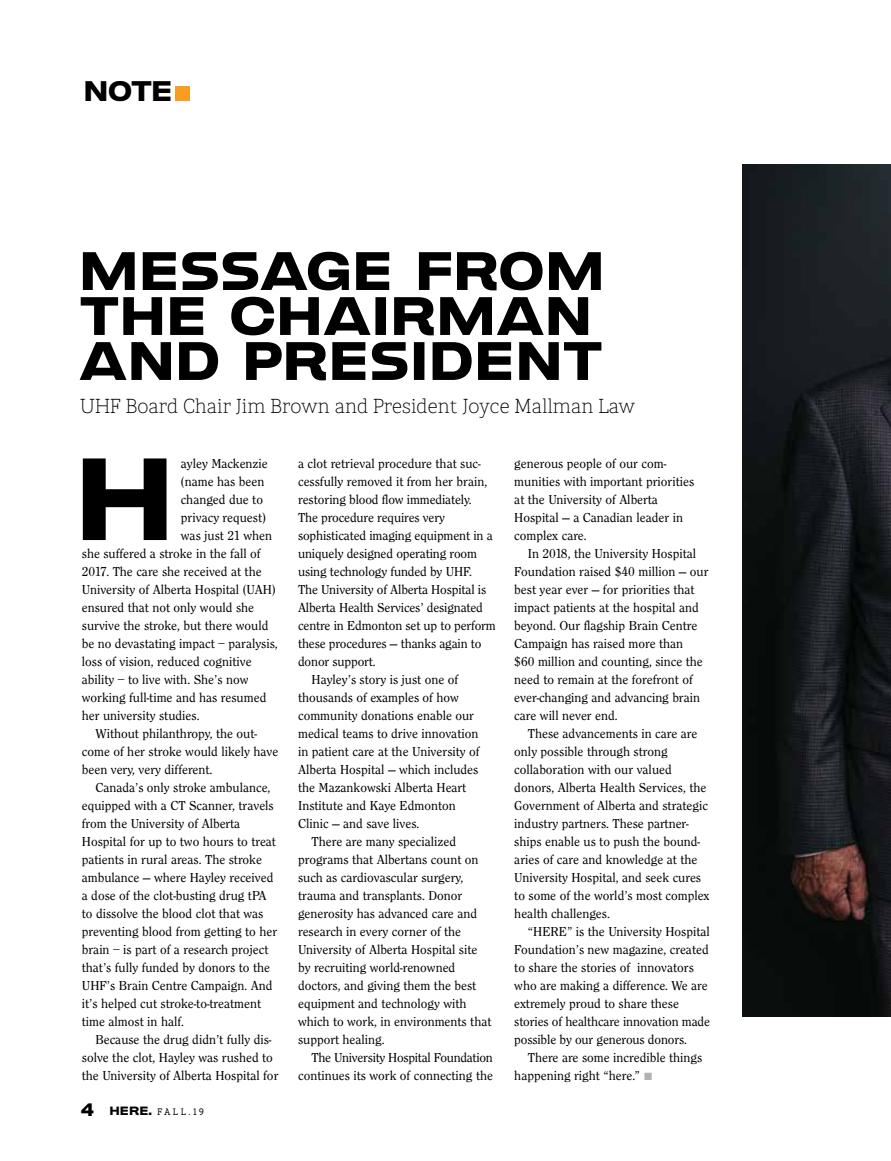
<style>
.page{position:relative;width:891px;height:1161px;background:#fff}
.page>*{position:absolute;margin:0;border:0;box-sizing:border-box;transform-origin:0 0}
.t1{font:900 expanded 116.55px "Burt";color:#000}
.t2{font:900 expanded 72.6px "Burt";color:#f99c24}
.t3{font:900 expanded 54px/45px "Burt";color:#000}
.t4{font:900 expanded 36px "Burt";color:#b1b3b3}
.t5{font:900 expanded 28.35px "Burt";color:#000}
.t6{font:200 19.5px "Brava Slab";color:#000}
.t7{font:900 expanded 18px "Burt";color:#000}
.t8{font:13.5px/18px "Clearface";color:#000}
.t9{font:13.5px "Clearface";letter-spacing:-.02em;color:#000}
.t10{font:9px "Brava Slab";letter-spacing:.25em;color:#000}
.s1{font-family:"Burt";font-weight:900;font-stretch:expanded;font-size:12px}
</style>
<div class="page">
<img style="left:742px;top:165px;width:149px;height:852px">
<h3 class="t5" style="left:84px;top:70px;width:91px">NOTE</h3>
<h2 class="t2" style="left:172px;top:23px;width:23px">.</h2>
<h3 class="t3" style="left:79px;top:246px;width:528px">MESSAGE FROM<br>THE CHAIRMAN<br>AND PRESIDENT</h3>
<h3 class="t6" style="left:80px;top:393px;width:557px">UHF Board Chair Jim Brown and President Joyce Mallman Law</h3>
<p class="t8" style="left:181px;top:456px;width:88px">ayley Mackenzie</p>
<p class="t8" style="left:181px;top:474px;width:85px">(name has been</p>
<p class="t8" style="left:181px;top:492px;width:84px">changed due to</p>
<p class="t8" style="left:181px;top:510px;width:87px">privacy request)</p>
<p class="t8" style="left:181px;top:528px;width:93px">was just 21 when</p>
<p class="t8" style="left:82px;top:546px;width:180px">she suffered a stroke in the fall of</p>
<p class="t8" style="left:82px;top:564px;width:181px">2017. The care she received at the</p>
<p class="t8" style="left:82px;top:582px;width:195px">University of Alberta Hospital (UAH)</p>
<p class="t8" style="left:82px;top:600px;width:174px">ensured that not only would she</p>
<p class="t8" style="left:82px;top:618px;width:188px">survive the stroke, but there would</p>
<p class="t8" style="left:82px;top:636px;width:198px">be no devastating impact – paralysis,</p>
<p class="t8" style="left:82px;top:654px;width:171px">loss of vision, reduced cognitive</p>
<p class="t8" style="left:82px;top:672px;width:168px">ability – to live with. She’s now</p>
<p class="t8" style="left:82px;top:690px;width:186px">working full-time and has resumed</p>
<p class="t8" style="left:82px;top:708px;width:119px">her university studies.</p>
<p class="t8" style="left:95px;top:726px;width:163px">Without philanthropy, the out-</p>
<p class="t8" style="left:82px;top:744px;width:198px">come of her stroke would likely have</p>
<p class="t8" style="left:82px;top:762px;width:132px">been very, very different.</p>
<p class="t8" style="left:95px;top:780px;width:177px">Canada’s only stroke ambulance,</p>
<p class="t8" style="left:82px;top:798px;width:193px">equipped with a CT Scanner, travels</p>
<p class="t8" style="left:82px;top:816px;width:160px">from the University of Alberta</p>
<p class="t8" style="left:82px;top:834px;width:196px">Hospital for up to two hours to treat</p>
<p class="t8" style="left:82px;top:852px;width:182px">patients in rural areas. The stroke</p>
<p class="t8" style="left:82px;top:870px;width:193px">ambulance — where Hayley received</p>
<p class="t8" style="left:82px;top:888px;width:186px">a dose of the clot-busting drug tPA</p>
<p class="t8" style="left:82px;top:906px;width:183px">to dissolve the blood clot that was</p>
<p class="t8" style="left:82px;top:924px;width:197px">preventing blood from getting to her</p>
<p class="t8" style="left:82px;top:942px;width:188px">brain – is part of a research project</p>
<p class="t8" style="left:82px;top:959px;width:190px">that’s fully funded by donors to the</p>
<p class="t8" style="left:82px;top:977px;width:192px">UHF’s Brain Centre Campaign. And</p>
<p class="t8" style="left:82px;top:995px;width:181px">it’s helped cut stroke-to-treatment</p>
<p class="t8" style="left:82px;top:1013px;width:104px">time almost in half.</p>
<p class="t8" style="left:95px;top:1031px;width:178px">Because the drug didn’t fully dis-</p>
<p class="t8" style="left:82px;top:1049px;width:193px">solve the clot, Hayley was rushed to</p>
<p class="t8" style="left:82px;top:1067px;width:198px">the University of Alberta Hospital for</p>
<h1 class="t1" style="left:74px;top:415px;width:103px">H</h1>
<h3 class="t7" style="left:81px;top:1097px;width:14px">4</h3>
<p class="t10" style="left:110px;top:1106px;width:96px"><span class="s1">HERE.</span> FALL.19</p>
<p class="t8" style="left:298px;top:455px;width:184px">a clot retrieval procedure that suc-</p>
<p class="t8" style="left:298px;top:473px;width:191px">cessfully removed it from her brain,</p>
<p class="t8" style="left:298px;top:491px;width:175px">restoring blood flow immediately.</p>
<p class="t8" style="left:298px;top:509px;width:148px">The procedure requires very</p>
<p class="t8" style="left:298px;top:527px;width:196px">sophisticated imaging equipment in a</p>
<p class="t8" style="left:298px;top:545px;width:181px">uniquely designed operating room</p>
<p class="t8" style="left:298px;top:563px;width:175px">using technology funded by UHF.</p>
<p class="t8" style="left:298px;top:581px;width:190px">The University of Alberta Hospital is</p>
<p class="t8" style="left:298px;top:599px;width:186px">Alberta Health Services’ designated</p>
<p class="t8" style="left:298px;top:617px;width:199px">centre in Edmonton set up to perform</p>
<p class="t8" style="left:298px;top:635px;width:185px">these procedures — thanks again to</p>
<p class="t8" style="left:298px;top:653px;width:79px">donor support.</p>
<p class="t8" style="left:312px;top:671px;width:148px">Hayley’s story is just one of</p>
<p class="t8" style="left:298px;top:689px;width:162px">thousands of examples of how</p>
<p class="t8" style="left:298px;top:707px;width:178px">community donations enable our</p>
<p class="t8" style="left:298px;top:725px;width:182px">medical teams to drive innovation</p>
<p class="t8" style="left:298px;top:743px;width:183px">in patient care at the University of</p>
<p class="t8" style="left:298px;top:761px;width:182px">Alberta Hospital — which includes</p>
<p class="t8" style="left:298px;top:779px;width:170px">the Mazankowski Alberta Heart</p>
<p class="t8" style="left:298px;top:797px;width:159px">Institute and Kaye Edmonton</p>
<p class="t8" style="left:298px;top:815px;width:123px">Clinic — and save lives.</p>
<p class="t8" style="left:312px;top:833px;width:146px">There are many specialized</p>
<p class="t8" style="left:298px;top:851px;width:182px">programs that Albertans count on</p>
<p class="t8" style="left:298px;top:869px;width:167px">such as cardiovascular surgery,</p>
<p class="t8" style="left:298px;top:887px;width:166px">trauma and transplants. Donor</p>
<p class="t8" style="left:298px;top:905px;width:181px">generosity has advanced care and</p>
<p class="t8" style="left:298px;top:923px;width:165px">research in every corner of the</p>
<p class="t8" style="left:298px;top:941px;width:181px">University of Alberta Hospital site</p>
<p class="t8" style="left:298px;top:959px;width:159px">by recruiting world-renowned</p>
<p class="t8" style="left:298px;top:977px;width:180px">doctors, and giving them the best</p>
<p class="t8" style="left:298px;top:995px;width:170px">equipment and technology with</p>
<p class="t8" style="left:298px;top:1013px;width:195px">which to work, in environments that</p>
<p class="t8" style="left:298px;top:1031px;width:88px">support healing.</p>
<p class="t9" style="left:312px;top:1048px;width:183px">The University Hospital Foundation</p>
<p class="t8" style="left:298px;top:1067px;width:196px">continues its work of connecting the</p>
<p class="t8" style="left:514px;top:455px;width:181px">generous people of our com&shy;munities with important priorities at the University of Alberta<br>Hospital — a Canadian leader in complex care.</p>
<p class="t8" style="left:514px;top:545px;width:196px;text-indent:14px">In 2018, the University Hospital<br>Foundation raised $40 million — our best year ever — for priorities that impact patients at the hospital and beyond. Our flagship Brain Centre<br>Campaign has raised more than<br>$60 million and counting, since the need to remain at the forefront of ever-changing and advancing brain care will never end.</p>
<p class="t8" style="left:514px;top:725px;width:197px;text-indent:14px">These advancements in care are only possible through strong collaboration with our valued donors, Alberta Health Services, the<br>Government of Alberta and strategic industry partners. These partner&shy;ships enable us to push the bound&shy;aries of care and knowledge at the<br>University Hospital, and seek cures to some of the world’s most complex health challenges.</p>
<p class="t8" style="left:514px;top:923px;width:197px;text-indent:14px">“HERE” is the University Hospital Foundation’s new magazine, created to share the stories of innovators who are making a difference. We are extremely proud to share these stories of healthcare innovation made possible by our generous donors.</p>
<p class="t8" style="left:514px;top:1049px;width:190px;text-indent:14px">There are some incredible things happening right “here.”</p>
<h3 class="t4" style="left:643px;top:1041px;width:12px">.</h3>
</div>
